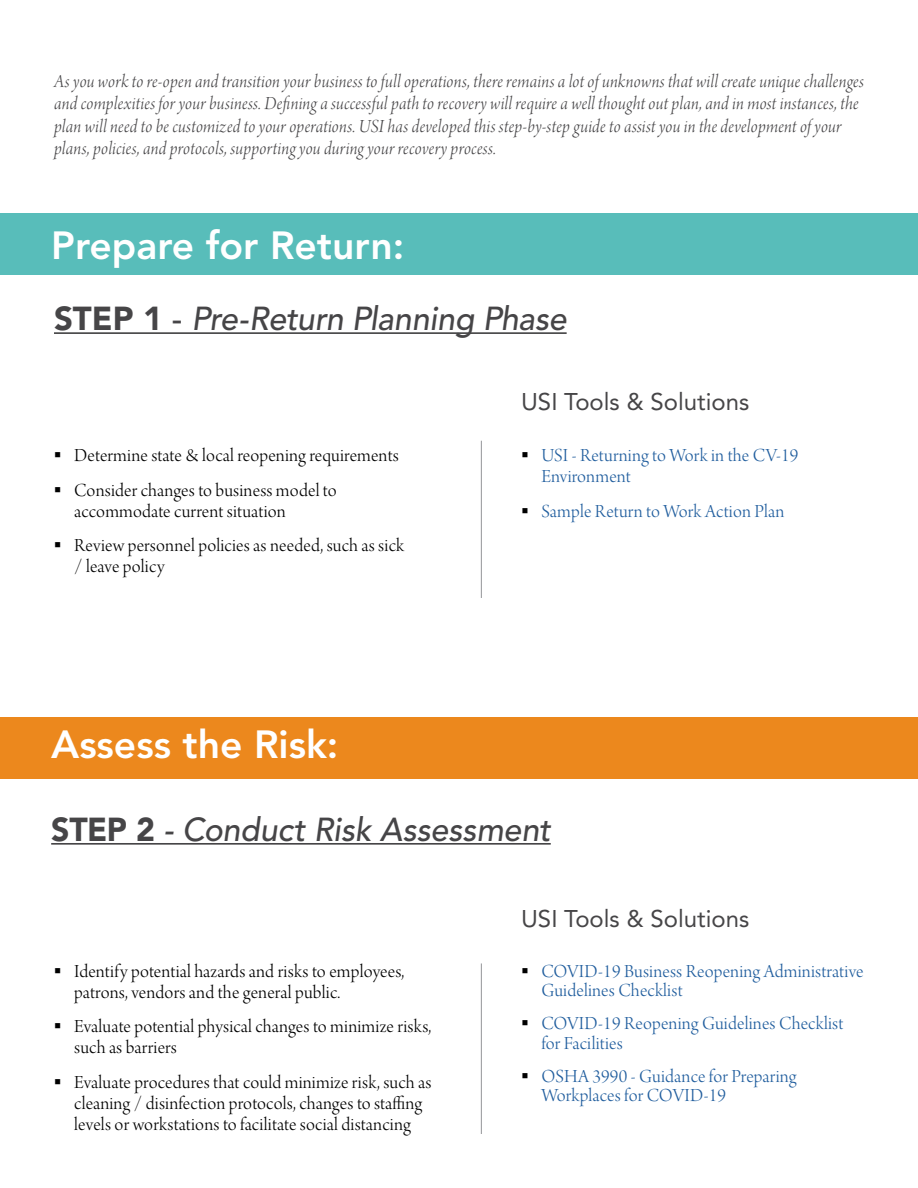
<style>
.page{position:relative;width:918px;height:1188px;background:#fff}
.page>*{position:absolute;margin:0;border:0;box-sizing:border-box;transform-origin:0 0}
.t1{font:800 39px "Avenir LT Std";color:#fff}
.t2{font:italic 500 33px "Avenir LT Std";letter-spacing:-.005em;color:#464547}
.t3{font:24px "Avenir LT Std";color:#464547}
.t4{font:19.5px/21px "Arno Pro Light Display";letter-spacing:.01em;color:#000}
.t5{font:19.5px/22.5px "Arno Pro Light Italic Display";letter-spacing:.01em;color:#464547}
.t6{font:19.5px/19.5px "Arno Pro Light Display";letter-spacing:.01em;color:#215e9e}
.s1{font-weight:900;font-style:normal}
.s2{font-style:normal}
</style>
<div class="page">
<div style="left:0;top:213px;width:918px;height:62px;background:#58bdba"></div>
<div style="left:0;top:718px;width:918px;height:61px;background:#ec881d"></div>
<hr style="left:481px;top:441px;width:1px;height:157px;background:#939598">
<hr style="left:481px;top:963px;width:1px;height:171px;background:#939598">
<hr style="left:54px;top:332px;width:513px;height:2px;background:#464547">
<hr style="left:51px;top:843px;width:500px;height:2px;background:#464547">
<p class="t5" style="left:54px;top:71px;width:812px">As you work to re-open and transition your business to full operations, there remains a lot of unknowns that will create unique challenges and complexities for your business. Defining a successful path to recovery will require a well thought out plan, and in most instances, the plan will need to be customized to your operations. USI has developed this step-by-step guide to assist you in the development of your plans, policies, and protocols, supporting you during your recovery process.</p>
<h1 class="t1" style="left:51px;top:222px;width:355px">Prepare for Return:</h1>
<h2 class="t2" style="left:54px;top:299px;width:514px"><span class="s1">STEP 1</span> <span class="s2">-</span> Pre-Return Planning Phase</h2>
<p class="t4" style="left:74px;top:440px;width:326px;line-height:34.5px">Determine state &amp; local reopening requirements<br>Consider changes to business model to</p>
<p class="t4" style="left:74px;top:495px;width:331px;line-height:34.5px">accommodate current situation<br>Review personnel policies as needed, such as sick</p>
<p class="t4" style="left:74px;top:558px;width:92px">/ leave policy</p>
<h1 class="t1" style="left:51px;top:722px;width:289px">Assess the Risk:</h1>
<p class="t3" style="left:521px;top:387px;width:230px">USI Tools &amp; Solutions</p>
<p class="t6" style="left:541px;top:447px;width:259px;line-height:21px">USI - Returning to Work in the CV-19<br>Environment</p>
<p class="t6" style="left:541px;top:503px;width:245px">Sample Return to Work Action Plan</p>
<h2 class="t2" style="left:51px;top:810px;width:501px"><span class="s1">STEP 2</span> - Conduct Risk Assessment</h2>
<p class="t4" style="left:74px;top:962px;width:332px">Identify potential hazards and risks to employees, patrons, vendors and the general public.</p>
<p class="t4" style="left:74px;top:1017px;width:359px">Evaluate potential physical changes to minimize risks, such as barriers</p>
<p class="t4" style="left:74px;top:1073px;width:359px">Evaluate procedures that could minimize risk, such as cleaning / disinfection protocols, changes to staffing levels or workstations to facilitate social distancing</p>
<p class="t3" style="left:521px;top:905px;width:230px">USI Tools &amp; Solutions</p>
<p class="t6" style="left:541px;top:963px;width:324px">COVID-19 Business Reopening Administrative<br>Guidelines Checklist</p>
<p class="t6" style="left:541px;top:1015px;width:304px">COVID-19 Reopening Guidelines Checklist for Facilities</p>
<p class="t6" style="left:541px;top:1068px;width:257px">OSHA 3990 - Guidance for Preparing<br>Workplaces for COVID-19</p>
</div>
